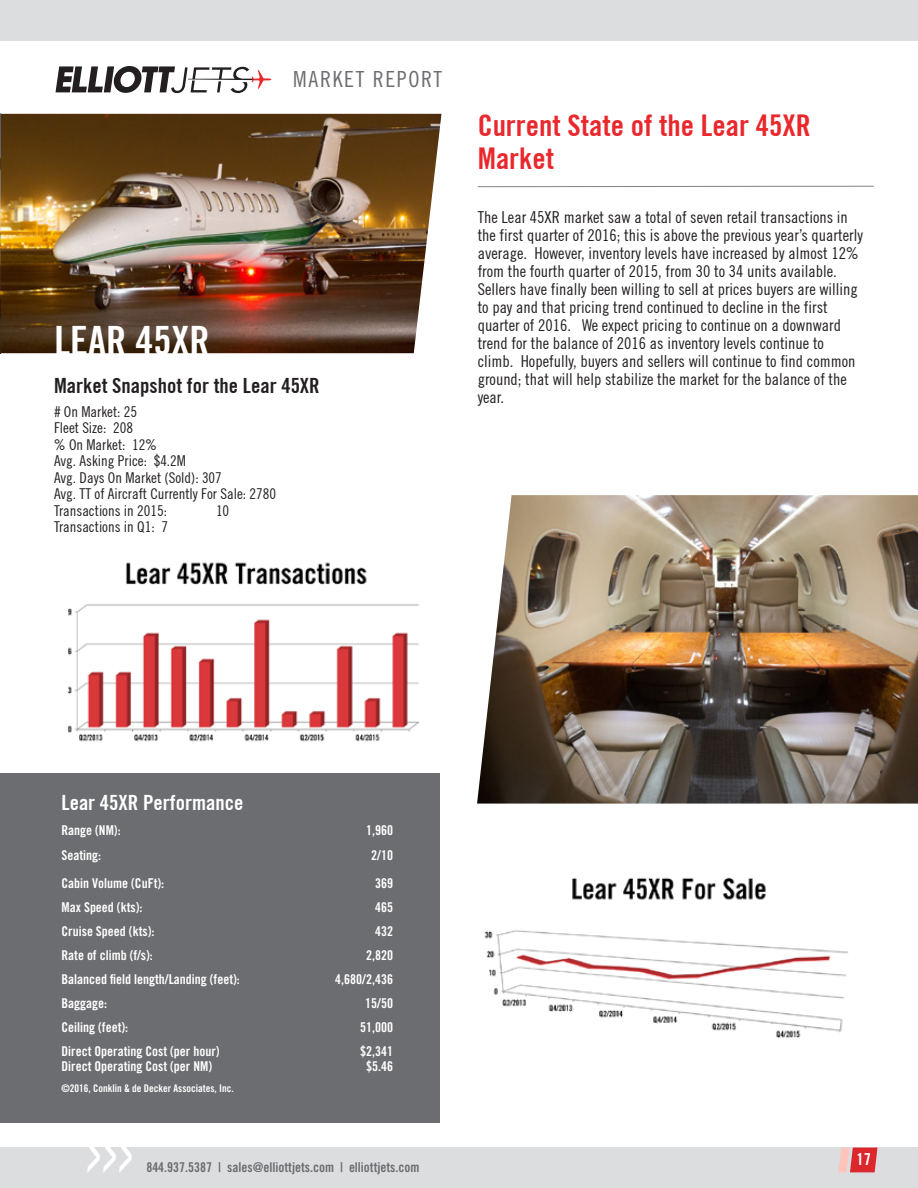
<style>
.page{position:relative;width:918px;height:1188px;background:#fff}
.page>*{position:absolute;margin:0;border:0;box-sizing:border-box;transform-origin:0 0}
.t1{font:700 condensed 40.5px "Trade Gothic No.20";color:#fff}
.t2{font:700 condensed 30px/33px "Trade Gothic No.20";color:#e9282d}
.t3{font:22.2px "Trade Gothic LT Std Cn 18";letter-spacing:.075em;color:#6c6d70}
.t4{font:700 condensed 21px "Trade Gothic No.20";color:#231f20}
.t5{font:700 condensed 21px "Trade Gothic No.20";color:#fff}
.t6{font:condensed 16.5px/18px "Trade Gothic No.18";color:#231f20}
.t7{font:16.5px "Trade Gothic LT Std Bd Cn 20";color:#fff}
.t8{font:condensed 15px/16.5px "Trade Gothic No.18";color:#231f20}
.t9{font:13.5px "Trade Gothic LT Std Bd Cn 20";color:#fff}
.t10{font:13.5px "Trade Gothic LT Std Bd Cn 20";color:#6c6d70}
.t11{font:10.5px "Trade Gothic LT Std Bd Cn 20";color:#fff}
</style>
<div class="page">
<div style="left:0;top:1148px;width:918px;height:40px;background:#dcdddf"></div>
<svg style="left:87px;top:1147px;width:45px;height:26px"></svg>
<div style="left:0;top:0;width:918px;height:40px;background:#dcdddf"></div>
<svg style="left:56px;top:66px;width:216px;height:27px"></svg>
<svg style="left:838px;top:1148px;width:39px;height:24px"></svg>
<div style="left:0;top:773px;width:440px;height:350px;background:#6c6d70"></div>
<img style="left:0;top:114px;width:442px;height:239px">
<svg style="left:477px;top:185px;width:397px;height:2px"></svg>
<img style="left:484px;top:877px;width:364px;height:161px">
<img style="left:67px;top:562px;width:353px;height:180px">
<img style="left:477px;top:495px;width:441px;height:309px">
<h3 class="t3" style="left:293px;top:65px;width:151px">MARKET REPORT</h3>
<h1 class="t1" style="left:55px;top:316px;width:157px">LEAR 45XR</h1>
<p class="t4" style="left:54px;top:373px;width:267px">Market Snapshot for the Lear 45XR</p>
<p class="t8" style="left:54px;top:403px;width:224px"># On Market: 25<br>Fleet Size: 208<br>% On Market: 12%<br>Avg. Asking Price: $4.2M<br>Avg. Days On Market (Sold): 307<br>Avg. TT of Aircraft Currently For Sale: 2780<br>Transactions in 2015:</p>
<p class="t8" style="left:216px;top:502px;width:15px">10</p>
<p class="t8" style="left:54px;top:518px;width:116px">Transactions in Q1: 7</p>
<h2 class="t2" style="left:478px;top:109px;width:335px">Current State of the Lear 45XR<br>Market</h2>
<p class="t6" style="left:478px;top:208px;width:387px">The Lear 45XR market saw a total of seven retail transactions in the first quarter of 2016; this is above the previous year’s quarterly average. However, inventory levels have increased by almost 12% from the fourth quarter of 2015, from 30 to 34 units available.<br>Sellers have finally been willing to sell at prices buyers are willing to pay and that pricing trend continued to decline in the first quarter of 2016. We expect pricing to continue on a downward trend for the balance of 2016 as inventory levels continue to climb. Hopefully, buyers and sellers will continue to find common ground; that will help stabilize the market for the balance of the year.</p>
<p class="t5" style="left:62px;top:790px;width:183px">Lear 45XR Performance</p>
<p class="t9" style="left:62px;top:822px;width:61px">Range (NM):</p>
<p class="t9" style="left:366px;top:822px;width:28px">1,960</p>
<p class="t9" style="left:62px;top:847px;width:41px">Seating:</p>
<p class="t9" style="left:371px;top:847px;width:23px">2/10</p>
<p class="t9" style="left:62px;top:875px;width:104px">Cabin Volume (CuFt):</p>
<p class="t9" style="left:375px;top:875px;width:19px">369</p>
<p class="t9" style="left:62px;top:899px;width:82px">Max Speed (kts):</p>
<p class="t9" style="left:375px;top:899px;width:19px">465</p>
<p class="t9" style="left:62px;top:923px;width:94px">Cruise Speed (kts):</p>
<p class="t9" style="left:375px;top:923px;width:19px">432</p>
<p class="t9" style="left:62px;top:947px;width:93px">Rate of climb (f/s):</p>
<p class="t9" style="left:366px;top:947px;width:28px">2,820</p>
<p class="t9" style="left:62px;top:971px;width:180px">Balanced field length/Landing (feet):</p>
<p class="t9" style="left:335px;top:971px;width:59px">4,680/2,436</p>
<p class="t9" style="left:62px;top:995px;width:47px">Baggage:</p>
<p class="t9" style="left:365px;top:995px;width:29px">15/50</p>
<p class="t9" style="left:62px;top:1019px;width:68px">Ceiling (feet):</p>
<p class="t9" style="left:360px;top:1019px;width:34px">51,000</p>
<p class="t9" style="left:62px;top:1043px;width:160px">Direct Operating Cost (per hour)</p>
<p class="t9" style="left:360px;top:1043px;width:34px">$2,341</p>
<p class="t9" style="left:62px;top:1058px;width:152px">Direct Operating Cost (per NM)</p>
<p class="t9" style="left:366px;top:1058px;width:28px">$5.46</p>
<p class="t11" style="left:62px;top:1082px;width:174px">©2016, Conklin &amp; de Decker Associates, Inc.</p>
<p class="t10" style="left:146px;top:1159px;width:275px">844.937.5387 | sales@elliottjets.com | elliottjets.com</p>
<p class="t7" style="left:856px;top:1149px;width:16px">17</p>
</div>
